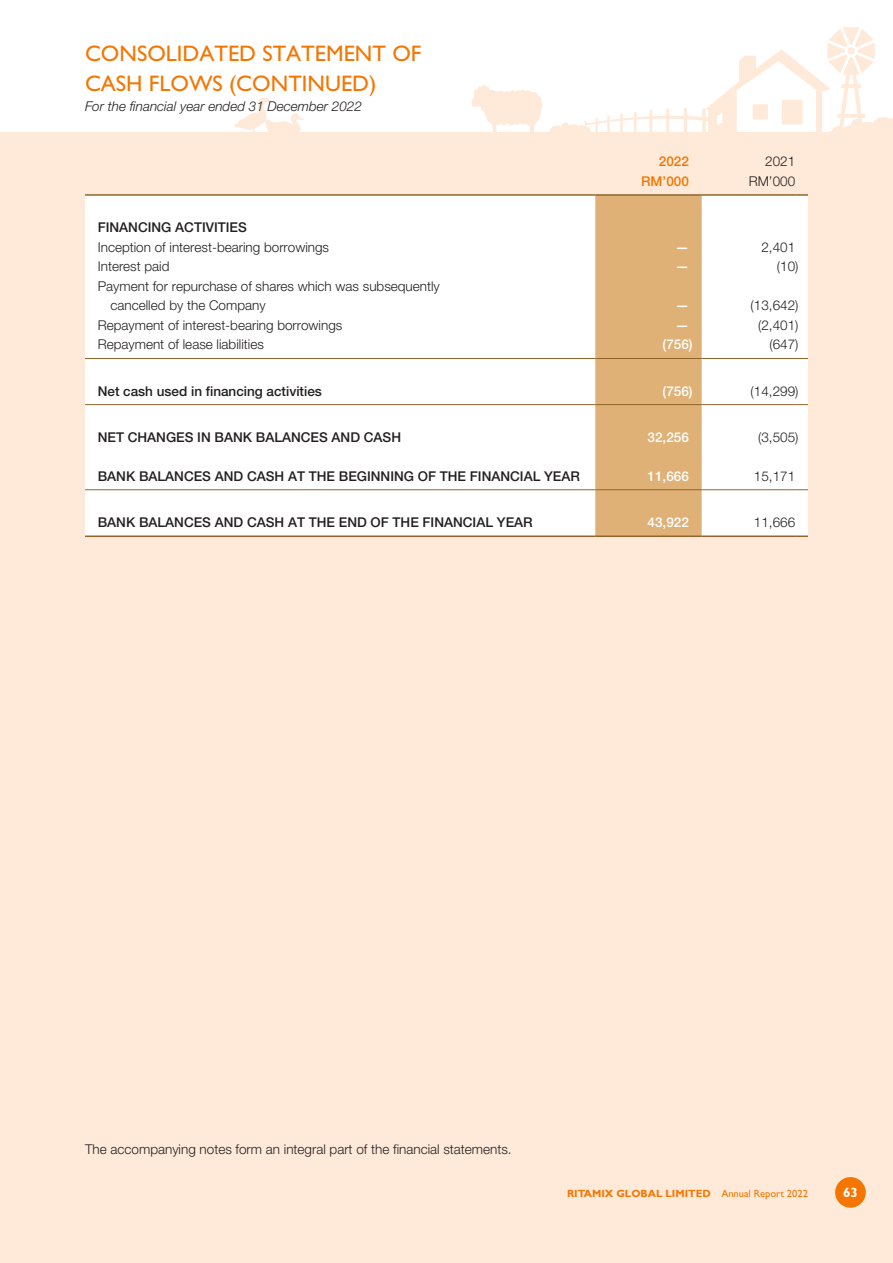
<style>
.page{position:relative;width:893px;height:1263px;background:#fff}
.page>*{position:absolute;margin:0;border:0;box-sizing:border-box;transform-origin:0 0}
.t1{font:22.5px/30px "Gill Sans Std";color:#f47600}
.t2{font:300 13.5px/19.5px "Helvetica Neue LT Std";color:#231f20}
.t3{font:500 13.5px "Helvetica Neue LT Std";color:#231f20}
.t4{font:italic 300 13.5px "Helvetica Neue LT Std";color:#231f20}
.t5{font:500 13.5px "Helvetica Neue LT Std";color:#fff}
.t6{font:500 13.5px "Helvetica Neue LT Std";color:#f47600}
.t7{font:700 13.5px "Gill Sans Std";color:#fff}
.t8{font:700 10.5px "Gill Sans Std";color:#f47600}
.s1{font-weight:400}
</style>
<div class="page">
<div style="left:0;top:132px;width:893px;height:1131px;background:#ffeada"></div>
<svg style="left:471px;top:27px;width:422px;height:105px"></svg>
<svg style="left:234px;top:97px;width:70px;height:35px"></svg>
<div style="left:835px;top:1177px;width:31px;height:31px;background:#f47600;border-radius:50%"></div>
<div style="left:85px;top:196px;width:723px;height:339px;background:#fff"></div>
<hr style="left:85px;top:358px;width:510px;height:1px;background:#90642a">
<hr style="left:702px;top:358px;width:93px;height:1px;background:#90642a">
<svg style="left:795px;top:358px;width:13px;height:1px"></svg>
<hr style="left:85px;top:404px;width:510px;height:1px;background:#90642a">
<hr style="left:702px;top:404px;width:93px;height:1px;background:#90642a">
<svg style="left:795px;top:404px;width:13px;height:1px"></svg>
<hr style="left:85px;top:489px;width:510px;height:1px;background:#90642a">
<hr style="left:702px;top:489px;width:93px;height:1px;background:#90642a">
<svg style="left:795px;top:489px;width:13px;height:1px"></svg>
<hr style="left:85px;top:535px;width:510px;height:2px;background:#90642a">
<hr style="left:702px;top:535px;width:93px;height:2px;background:#90642a">
<svg style="left:795px;top:535px;width:13px;height:2px"></svg>
<hr style="left:85px;top:194px;width:510px;height:2px;background:#90642a">
<div style="left:595px;top:194px;width:107px;height:343px;background:#e0b176"></div>
<hr style="left:702px;top:194px;width:93px;height:2px;background:#90642a">
<svg style="left:795px;top:194px;width:13px;height:2px"></svg>
<h1 class="t1" style="left:85px;top:39px;width:338px">CONSOLIDATED STATEMENT OF<br>CASH FLOWS (CONTIN</h1>
<h1 class="t1" style="left:325px;top:69px;width:53px">UED)</h1>
<p class="t4" style="left:85px;top:98px;width:278px">For the financial year ended 31 December 2022</p>
<p class="t6" style="left:659px;top:153px;width:32px">2022</p>
<p class="t2" style="left:765px;top:151px;width:32px">2021</p>
<p class="t6" style="left:641px;top:173px;width:49px">RM’000</p>
<p class="t2" style="left:749px;top:171px;width:48px">RM’000</p>
<p class="t3" style="left:98px;top:220px;width:151px">FINANCING ACTIVITIES</p>
<p class="t2" style="left:98px;top:237px;width:233px">Inception of interest-bearing borrowings</p>
<p class="t5" style="left:675px;top:239px;width:15px">—</p>
<p class="t2" style="left:761px;top:237px;width:35px">2,401</p>
<p class="t2" style="left:98px;top:257px;width:73px">Interest paid</p>
<p class="t5" style="left:675px;top:259px;width:15px">—</p>
<p class="t2" style="left:777px;top:257px;width:23px">(10)</p>
<p class="t2" style="left:111px;top:276px;width:331px;text-indent:-13px">Payment for repurchase of shares which was subsequently cancelled by the Company</p>
<p class="t5" style="left:675px;top:298px;width:15px">—</p>
<p class="t2" style="left:751px;top:296px;width:49px">(13,642)</p>
<p class="t2" style="left:98px;top:315px;width:246px">Repayment of interest-bearing borrowings</p>
<p class="t5" style="left:675px;top:317px;width:15px">—</p>
<p class="t2" style="left:758px;top:315px;width:42px">(2,401)</p>
<p class="t2" style="left:98px;top:335px;width:168px">Repayment of lease liabilities</p>
<p class="t5" style="left:663px;top:337px;width:32px">(756)</p>
<p class="t2" style="left:769px;top:335px;width:31px">(647)</p>
<p class="t3" style="left:98px;top:383px;width:226px">Net cash used in financing activities</p>
<p class="t5" style="left:663px;top:383px;width:32px">(756)</p>
<p class="t2" style="left:751px;top:381px;width:49px">(14,299)</p>
<p class="t3" style="left:98px;top:429px;width:305px">NET CHANGES IN BANK BALANCES AND CASH</p>
<p class="t5" style="left:648px;top:429px;width:43px">32,256</p>
<p class="t2" style="left:758px;top:427px;width:42px">(3,505)</p>
<p class="t3" style="left:98px;top:468px;width:484px">BANK BALANCES AND CASH AT THE BEGINNING OF THE FINANCIAL YEAR</p>
<p class="t5" style="left:648px;top:468px;width:43px">11,666</p>
<p class="t2" style="left:754px;top:466px;width:43px">15,171</p>
<p class="t3" style="left:98px;top:514px;width:436px">BANK BALANCES AND CASH AT THE END OF THE FINANCIAL YEAR</p>
<p class="t5" style="left:648px;top:514px;width:43px">43,922</p>
<p class="t2" style="left:754px;top:512px;width:43px">11,666</p>
<p class="t2" style="left:85px;top:1139px;width:428px">The accompanying notes form an integral part of the financial statements.</p>
<p class="t8" style="left:567px;top:1187px;width:242px">RITAMIX GLOBAL LIMITED <span class="s1">ANNUAL REPORT 2022</span></p>
<p class="t7" style="left:843px;top:1184px;width:16px">63</p>
</div>
